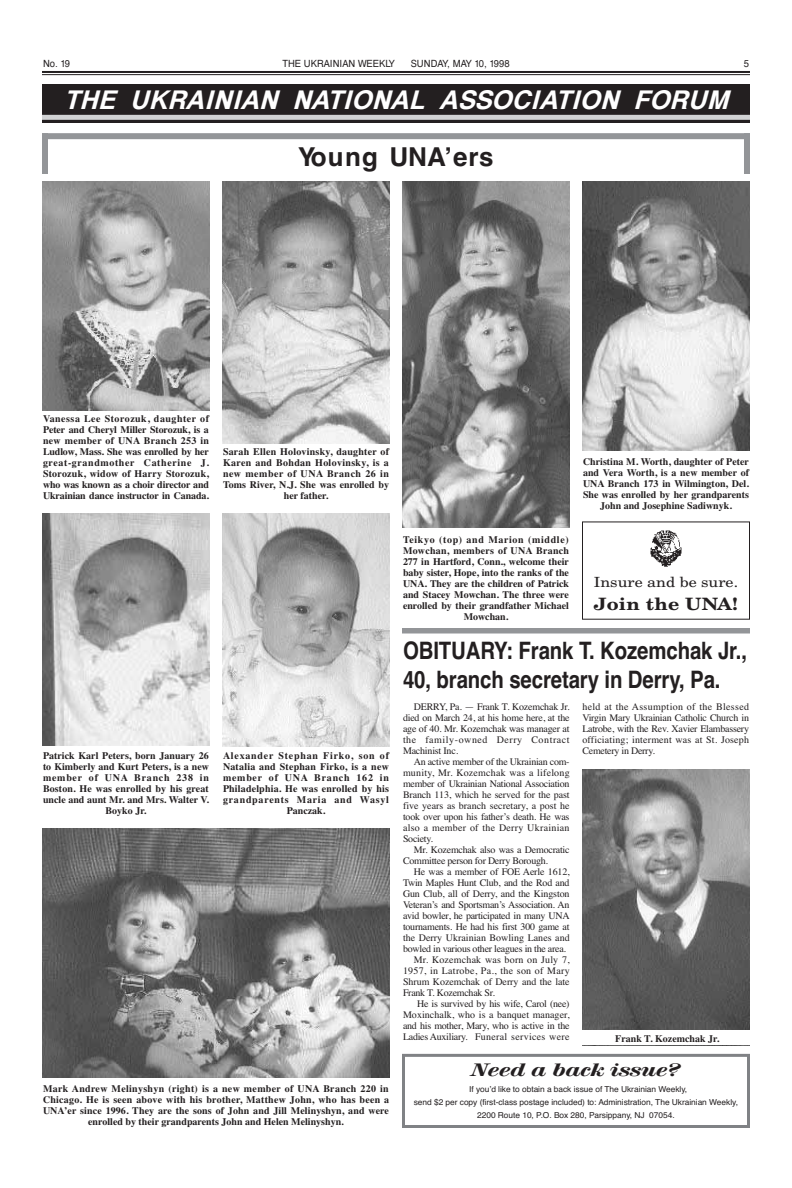
<style>
.page{position:relative;width:792px;height:1188px;background:#fff}
.page>*{position:absolute;margin:0;border:0;box-sizing:border-box;transform-origin:0 0}
.t1{font:italic 700 26px "Svoboda FAF";color:#fff}
.t2{font:700 26px "Helvetica";letter-spacing:.025em;color:#231f20}
.t3{font:700 24px/29px "Helvetica";letter-spacing:-.005em;color:#231f20;scale:.85 1}
.t4{font:17.4px "Mercy Ital";color:#231f20;scale:1.27 1}
.t5{font:700 17px "New Century Schlbk";letter-spacing:.01em;color:#231f20;scale:1.15 1}
.t6{font:14px "New Century Schlbk";color:#231f20;scale:1.15 1}
.t7{font:700 10px/11px "Times";letter-spacing:.005em;color:#231f20;text-align:center}
.t8{font:10px/11px "Times";letter-spacing:-.02em;color:#231f20;text-align:justify}
.t9{font:700 10px/11px "Times";letter-spacing:.075em;color:#231f20;text-align:center}
.t10{font:10px "Times";letter-spacing:.005em;color:#231f20}
.t11{font:10px "Svoboda FAF";color:#231f20;scale:.95 1}
.t12{font:10px "Times";letter-spacing:.03em;color:#231f20}
.t13{font:10px "Times";letter-spacing:.025em;color:#231f20}
.t14{font:10px "Times";letter-spacing:.02em;color:#231f20}
.t15{font:8.2px/13.4px "Helvetica";letter-spacing:-.005em;color:#231f20;text-align:center}
</style>
<div class="page">
<hr style="left:42px;top:71px;width:708px;height:2px;background:#231f20">
<hr style="left:42px;top:74px;width:708px;height:1px;background:#231f20">
<div style="left:42px;top:84px;width:708px;height:39px;background:#231f20"></div>
<div style="left:42px;top:115px;width:708px;height:5px;background:#d1d2d4"></div>
<img style="left:582px;top:769px;width:168px;height:261px">
<div style="left:42px;top:133px;width:708px;height:6px;background:#939598"></div>
<div style="left:42px;top:133px;width:6px;height:41px;background:#939598"></div>
<div style="left:744px;top:133px;width:6px;height:41px;background:#939598"></div>
<img style="left:42px;top:181px;width:168px;height:230px">
<img style="left:222px;top:181px;width:168px;height:263px">
<img style="left:223px;top:513px;width:167px;height:234px">
<img style="left:42px;top:513px;width:168px;height:233px">
<img style="left:582px;top:181px;width:168px;height:270px">
<img style="left:402px;top:181px;width:168px;height:347px">
<img style="left:42px;top:829px;width:348px;height:249px">
<div style="left:402px;top:628px;width:348px;height:6px;background:#939598"></div>
<div style="left:402px;top:1054px;width:348px;height:74px;border:3px solid #808285"></div>
<div style="left:582px;top:521px;width:168px;height:99px;border:1px solid #231f20"></div>
<img style="left:650px;top:530px;width:32px;height:37px">
<p class="t11" style="left:43px;top:57px;width:30px">No. 19</p>
<p class="t11" style="left:282px;top:57px;width:120px">THE UKRAINIAN WEEKLY</p>
<p class="t11" style="left:411px;top:57px;width:105px">SUNDAY, MAY 10, 1998</p>
<p class="t11" style="left:744px;top:57px;width:7px">5</p>
<h1 class="t1" style="left:64px;top:85px;width:666px">THE UKRAINIAN NATIONAL ASSOCIATION FORUM</h1>
<h1 class="t2" style="left:298px;top:142px;width:197px">Young UNA’ers</h1>
<p class="t7" style="left:43px;top:414px;width:168px;text-align:justify">Vanessa Lee Storozuk, daughter of Peter and Cheryl Miller Storozuk, is a new member of UNA Branch 253 in Ludlow, Mass. She was enrolled by her great-grandmother Catherine J.<br>Storozuk, widow of Harry Storozuk, who was known as a choir director and Ukrainian dance instructor in Canada.</p>
<p class="t7" style="left:43px;top:750px;width:168px">Patrick Karl Peters, born January 26 to Kimberly and Kurt Peters, is a new member of UNA Branch 238 in<br>Boston. He was enrolled by his great uncle and aunt Mr. and Mrs. Walter V.<br>Boyko Jr.</p>
<p class="t7" style="left:223px;top:447px;width:168px">Sarah Ellen Holovinsky, daughter of<br>Karen and Bohdan Holovinsky, is a new member of UNA Branch 26 in<br>Toms River, N.J. She was enrolled by her father.</p>
<p class="t9" style="left:223px;top:750px;width:168px">Alexander Stephan Firko, son of<br>Natalia and Stephan Firko, is a new member of UNA Branch 162 in<br>Philadelphia. He was enrolled by his grandparents Maria and Wasyl<br>Panczak.</p>
<p class="t7" style="left:403px;top:534px;width:168px">Teikyo (top) and Marion (middle)<br>Mowchan, members of UNA Branch<br>277 in Hartford, Conn., welcome their baby sister, Hope, into the ranks of the<br>UNA. They are the children of Patrick and Stacey Mowchan. The three were enrolled by their grandfather Michael<br>Mowchan.</p>
<p class="t7" style="left:583px;top:456px;width:168px">Christina M. Worth, daughter of Peter and Vera Worth, is a new member of UNA Branch 173 in Wilmington, Del.<br>She was enrolled by her grandparents John and Josephine Sadiwnyk.</p>
<h3 class="t6" style="left:594px;top:574px;width:127px">Insure and be sure.</h3>
<h3 class="t5" style="left:594px;top:594px;width:127px">Join the UNA!</h3>
<h2 class="t3" style="left:403px;top:636px;width:406px">OBITUARY: Frank T. Kozemchak Jr.,<br>40, branch secretary in Derry, Pa.</h2>
<p class="t8" style="left:403px;top:701px;width:168px;text-indent:11px">DERRY, Pa. — Frank T. Kozemchak Jr. died on March 24, at his home here, at the age of 40. Mr. Kozemchak was manager at the family-owned Derry Contract Machinist Inc.</p>
<p class="t8" style="left:403px;top:756px;width:168px;text-indent:11px">An active member of the Ukrainian com&shy;munity, Mr. Kozemchak was a lifelong member of Ukrainian National Association Branch 113, which he served for the past five years as branch secretary, a post he took over upon his father’s death. He was also a member of the Derry Ukrainian Society.</p>
<p class="t8" style="left:403px;top:844px;width:168px;text-indent:11px">Mr. Kozemchak also was a Democratic<br>Committee person for Derry Borough.</p>
<p class="t8" style="left:414px;top:866px;width:157px">He was a member of FOE Aerle 1612,</p>
<p class="t8" style="left:403px;top:877px;width:168px">Twin Maples Hunt Club, and the Rod and</p>
<p class="t8" style="left:403px;top:888px;width:168px">Gun Club, all of Derry, and the Kingston</p>
<p class="t8" style="left:403px;top:899px;width:168px">Veteran’s and Sportsman’s Association. An</p>
<p class="t8" style="left:403px;top:910px;width:168px">avid bowler, he participated in many UNA</p>
<p class="t8" style="left:403px;top:921px;width:168px">tournaments. He had his first 300 game at</p>
<p class="t10" style="left:403px;top:931px;width:168px">the Derry Ukrainian Bowling Lanes and</p>
<p class="t8" style="left:403px;top:943px;width:165px">bowled in various other leagues in the area.</p>
<p class="t14" style="left:414px;top:953px;width:157px">Mr. Kozemchak was born on July 7,</p>
<p class="t13" style="left:403px;top:964px;width:168px">1957, in Latrobe, Pa., the son of Mary</p>
<p class="t8" style="left:403px;top:976px;width:168px">Shrum Kozemchak of Derry and the late</p>
<p class="t8" style="left:403px;top:987px;width:93px">Frank T. Kozemchak Sr.</p>
<p class="t8" style="left:417px;top:998px;width:154px">He is survived by his wife, Carol (nee)</p>
<p class="t10" style="left:403px;top:1008px;width:168px">Moxinchalk, who is a banquet manager,</p>
<p class="t8" style="left:403px;top:1020px;width:168px">and his mother, Mary, who is active in the</p>
<p class="t12" style="left:403px;top:1030px;width:168px">Ladies Auxiliary. Funeral services were</p>
<p class="t8" style="left:582px;top:701px;width:168px">held at the Assumption of the Blessed Virgin Mary Ukrainian Catholic Church in Latrobe, with the Rev. Xavier Elambassery officiating; interment was at St. Joseph Cemetery in Derry.</p>
<p class="t7" style="left:615px;top:1033px;width:105px">Frank T. Kozemchak Jr.</p>
<p class="t7" style="left:43px;top:1083px;width:348px">Mark Andrew Melinyshyn (right) is a new member of UNA Branch 220 in Chicago. He is seen above with his brother, Matthew John, who has been a UNA’er since 1996. They are the sons of John and Jill Melinyshyn, and were enrolled by their grandparents John and Helen Melinyshyn.</p>
<h3 class="t4" style="left:472px;top:1060px;width:166px">Need a back issue?</h3>
<p class="t15" style="left:414px;top:1082px;width:326px">If you’d like to obtain a back issue of The Ukrainian Weekly,<br>send $2 per copy (first-class postage included) to: Administration, The Ukrainian Weekly,<br>2200 Route 10, P.O. Box 280, Parsippany, NJ 07054.</p>
</div>
